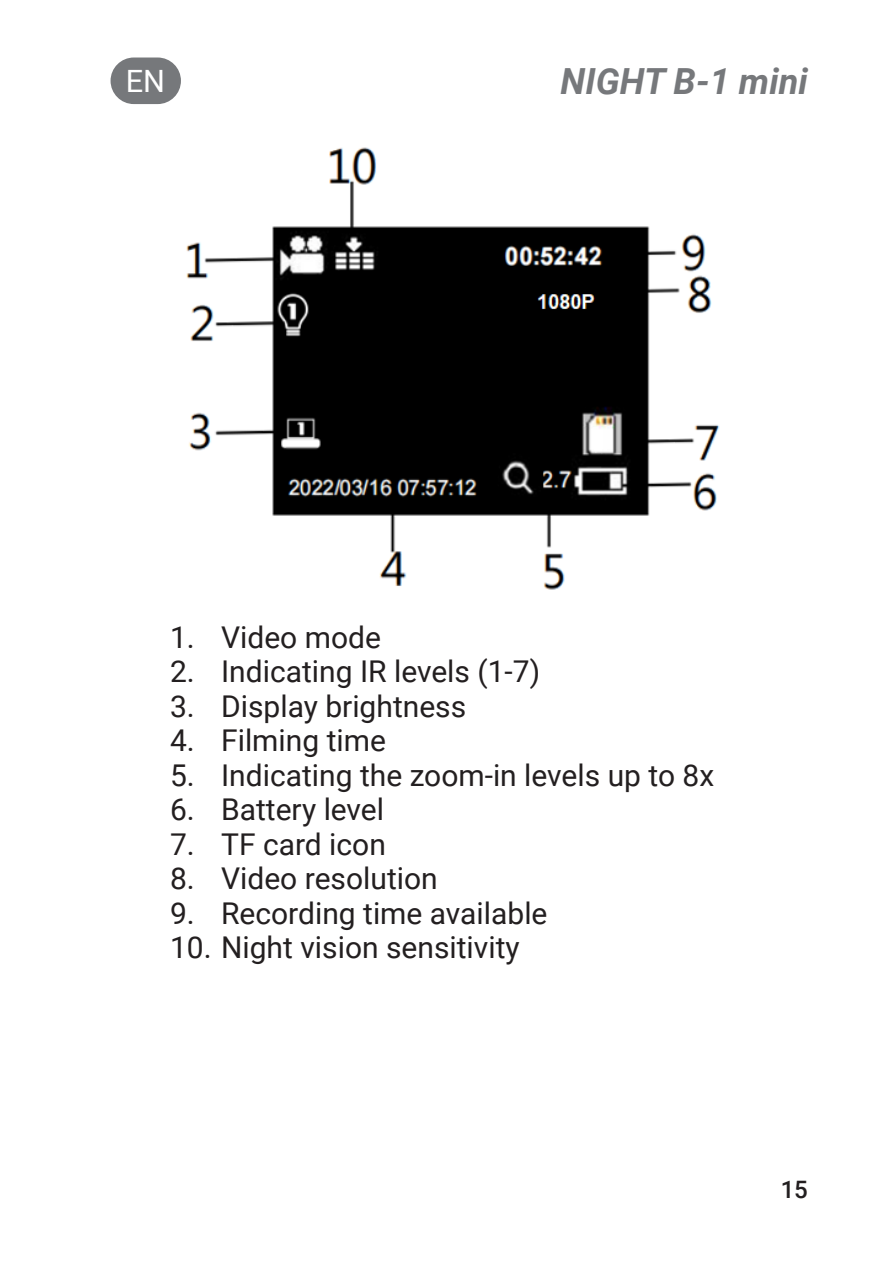
<style>
.page{position:relative;width:893px;height:1263px;background:#fff}
.page>*{position:absolute;margin:0;border:0;box-sizing:border-box;transform-origin:0 0}
.t1{font:italic 700 36px "Roboto";color:#76787b}
.t2{font:30.6px "Roboto";color:#fff}
.t3{font:30px "Roboto";color:#231f20}
.t4{font:500 24px "Roboto";color:#231f20}
</style>
<div class="page">
<div style="left:111px;top:58px;width:70px;height:46px;background:#76787b;border-radius:23px"></div>
<img style="left:186px;top:147px;width:534px;height:443px">
<p class="t2" style="left:126px;top:59px;width:41px">EN</p>
<p class="t1" style="left:560px;top:56px;width:249px">NIGHT B-1 mini</p>
<p class="t3" style="left:170px;top:616px;width:212px">1. Video mode</p>
<p class="t3" style="left:170px;top:651px;width:372px">2. Indicating IR levels (1-7)</p>
<p class="t3" style="left:170px;top:685px;width:298px">3. Display brightness</p>
<p class="t3" style="left:170px;top:720px;width:217px">4. Filming time</p>
<p class="t3" style="left:170px;top:754px;width:546px">5. Indicating the zoom-in levels up to 8x</p>
<p class="t3" style="left:170px;top:789px;width:216px">6. Battery level</p>
<p class="t3" style="left:170px;top:823px;width:217px">7. TF card icon</p>
<p class="t3" style="left:170px;top:858px;width:269px">8. Video resolution</p>
<p class="t3" style="left:170px;top:892px;width:379px">9. Recording time available</p>
<p class="t3" style="left:170px;top:927px;width:351px">10. Night vision sensitivity</p>
<p class="t4" style="left:781px;top:1172px;width:29px">15</p>
</div>
